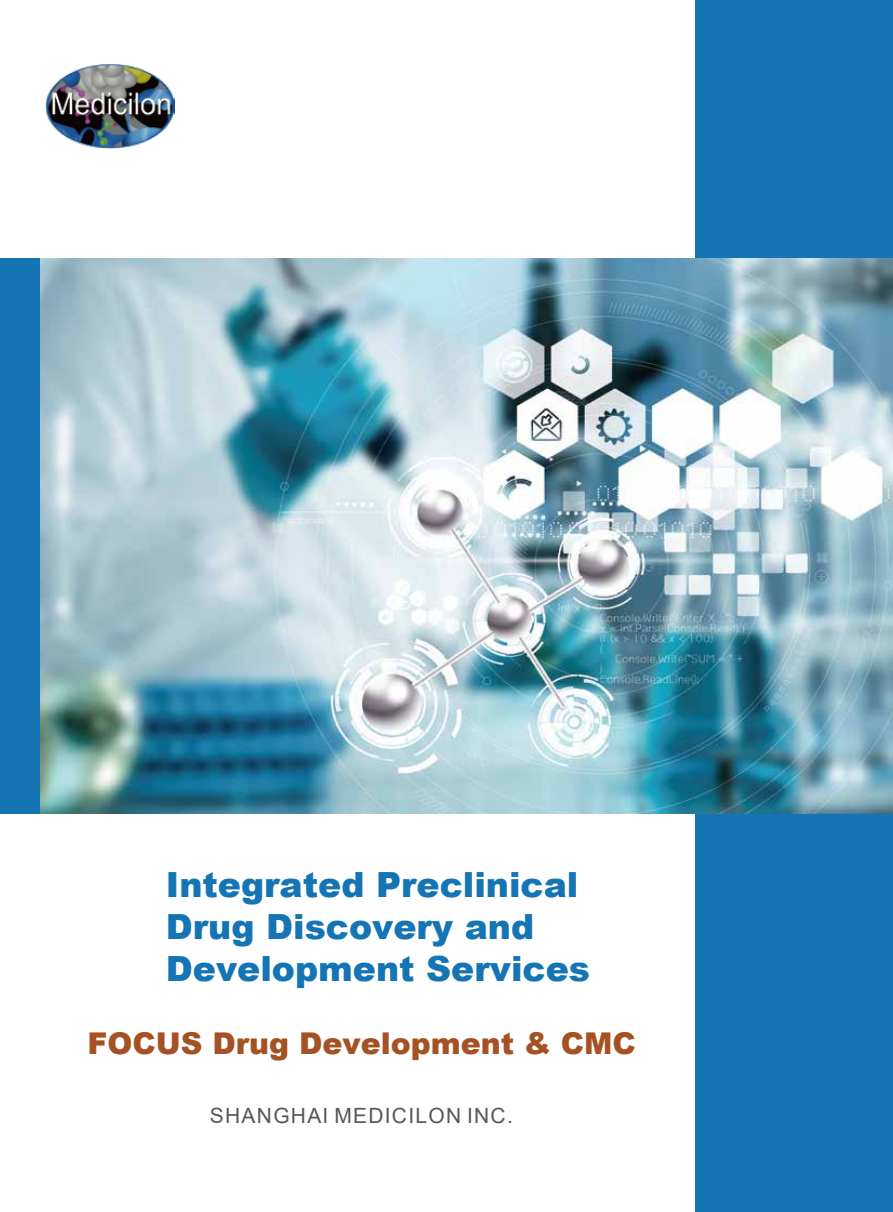
<style>
.page{position:relative;width:893px;height:1212px;background:#fff}
.page>*{position:absolute;margin:0;border:0;box-sizing:border-box;transform-origin:0 0}
.t1{font:900 34.65px/42px "Arial";color:#1575b4}
.t2{font:900 30px "Arial";color:#a55123}
.t3{font:21px "Arial";letter-spacing:.06em;color:#575959}
</style>
<div class="page">
<div style="left:695px;top:0;width:198px;height:1212px;background:#1575b4"></div>
<img style="left:45px;top:64px;width:129px;height:85px">
<div style="left:0;top:258px;width:41px;height:555px;background:#1575b4"></div>
<img style="left:41px;top:258px;width:852px;height:555px">
<p class="t1" style="left:166px;top:863px;width:426px">Integrated Preclinical<br>Drug Discovery and<br>Development Services</p>
<p class="t2" style="left:87px;top:1022px;width:550px">FOCUS Drug Development &amp; CMC</p>
<p class="t3" style="left:210px;top:1101px;width:304px">SHANGHAI MEDICILON INC.</p>
</div>
